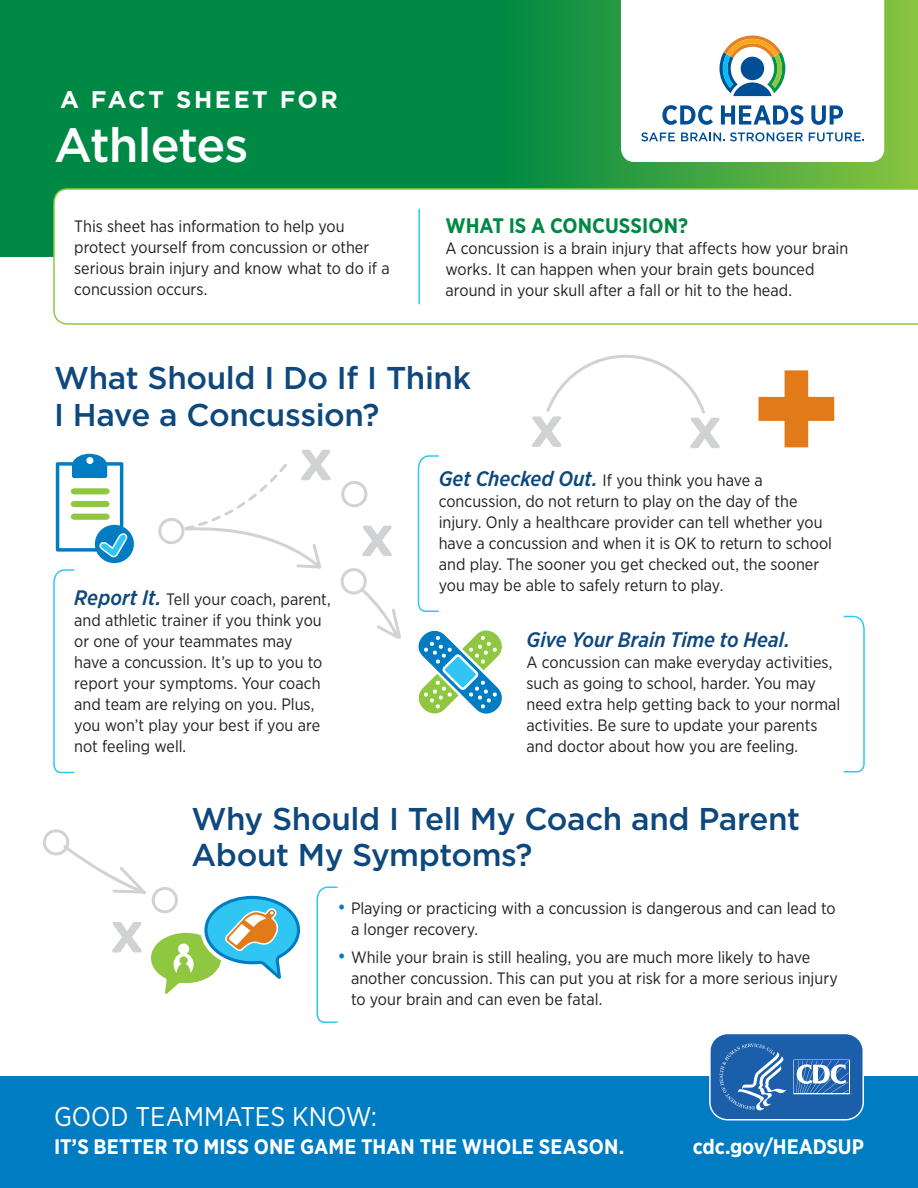
<style>
.page{position:relative;width:918px;height:1188px;background:#fff}
.page>*{position:absolute;margin:0;border:0;box-sizing:border-box;transform-origin:0 0}
.t1{font:500 48px "Gotham";letter-spacing:-.02em;color:#fff}
.t2{font:500 31.5px/36.8px "Gotham";letter-spacing:-.015em;color:#0e487c}
.t3{font:27px "Gotham Narrow";letter-spacing:-.005em;color:#fff}
.t4{font:700 24px "Gotham";letter-spacing:.105em;color:#fff}
.t5{font:700 21px "Gotham Narrow";color:#fff}
.t6{font:italic 500 21px "Gotham Narrow";color:#0e487c}
.t7{font:700 21px "Gotham Narrow";color:#008944}
.t8{font:16.5px/21px "Gotham Narrow";color:#231f20}
.s1{font-weight:500;font-style:italic;font-size:21px;color:#0e487c}
.s2{font-size:19.8px;color:#007cc2}
</style>
<div class="page">
<div style="left:0;top:0;width:918px;height:256px;background:#008944"></div>
<div style="left:500px;top:0;width:418px;height:256px;background:linear-gradient(to right,#008843,#89c440)"></div>
<svg style="left:53px;top:188px;width:865px;height:137px"></svg>
<hr style="left:418px;top:209px;width:2px;height:95px;background:#31c5f4">
<svg style="left:758px;top:370px;width:77px;height:78px"></svg>
<svg style="left:532px;top:354px;width:188px;height:94px"></svg>
<svg style="left:53px;top:454px;width:81px;height:320px"></svg>
<div style="left:86px;top:457px;width:7px;height:7px;background:#fff;border-radius:50%"></div>
<svg style="left:158px;top:450px;width:344px;height:264px"></svg>
<svg style="left:316px;top:886px;width:22px;height:137px"></svg>
<svg style="left:43px;top:830px;width:258px;height:164px"></svg>
<svg style="left:843px;top:615px;width:22px;height:158px"></svg>
<div style="left:0;top:1077px;width:918px;height:111px;background:#007cc2"></div>
<svg style="left:621px;top:0;width:263px;height:162px;background:#e7edf1"></svg>
<svg style="left:709px;top:1034px;width:155px;height:86px;background:#3c76b7"></svg>
<h1 class="t4" style="left:60px;top:86px;width:279px">A FACT SHEET FOR</h1>
<h1 class="t1" style="left:54px;top:118px;width:196px">Athletes</h1>
<p class="t8" style="left:74px;top:215px;width:317px">This sheet has information to help you protect yourself from concussion or other serious brain injury and know what to do if a concussion occurs.</p>
<p class="t7" style="left:446px;top:213px;width:244px">WHAT IS A CONCUSSION?</p>
<p class="t8" style="left:446px;top:238px;width:404px">A concussion is a brain injury that affects how your brain works. It can happen when your brain gets bounced around in your skull after a fall or hit to the head.</p>
<h2 class="t2" style="left:54px;top:359px;width:419px">What Should I Do If I Think<br>I Have a Concussion?</h2>
<p class="t8" style="left:74px;top:589px;width:258px"><span class="s1">Report It.</span> Tell your coach, parent, and athletic trainer if you think you or one of your teammates may</p>
<p class="t8" style="left:439px;top:470px;width:395px"><span class="s1">Get Checked Out.</span> If you think you have a concussion, do not return to play on the day of the injury. Only a healthcare provider can tell whether you have a concussion and when it is OK to return to school and play. The sooner you get checked out, the sooner you may be able to safely return to play.</p>
<p class="t6" style="left:526px;top:627px;width:265px">Give Your Brain Time to Heal.</p>
<p class="t8" style="left:74px;top:652px;width:250px">have a concussion. It’s up to you to</p>
<p class="t8" style="left:526px;top:652px;width:308px">A concussion can make everyday activities,</p>
<p class="t8" style="left:74px;top:673px;width:248px">report your symptoms. Your coach</p>
<p class="t8" style="left:526px;top:673px;width:291px">such as going to school, harder. You may</p>
<p class="t8" style="left:74px;top:694px;width:242px">and team are relying on you. Plus,</p>
<p class="t8" style="left:526px;top:694px;width:315px">need extra help getting back to your normal</p>
<p class="t8" style="left:74px;top:715px;width:247px">you won’t play your best if you are</p>
<p class="t8" style="left:526px;top:715px;width:293px">activities. Be sure to update your parents</p>
<p class="t8" style="left:74px;top:736px;width:114px">not feeling well.</p>
<p class="t8" style="left:526px;top:736px;width:273px">and doctor about how you are feeling.</p>
<h2 class="t2" style="left:191px;top:799px;width:610px">Why Should I Tell My Coach and Parent<br>About My Symptoms?</h2>
<p class="t8" style="left:351px;top:897px;width:486px;text-indent:-14px"><span class="s2">•</span> Playing or practicing with a concussion is dangerous and can lead to a longer recovery.</p>
<p class="t8" style="left:351px;top:946px;width:488px;text-indent:-14px"><span class="s2">•</span> While your brain is still healing, you are much more likely to have another concussion. This can put you at risk for a more serious injury to your brain and can even be fatal.</p>
<p class="t3" style="left:54px;top:1100px;width:325px">GOOD TEAMMATES KNOW:</p>
<p class="t5" style="left:54px;top:1133px;width:572px">IT’S BETTER TO MISS ONE GAME THAN THE WHOLE SEASON.</p>
<p class="t5" style="left:693px;top:1133px;width:173px">cdc.gov/HEADSUP</p>
</div>
